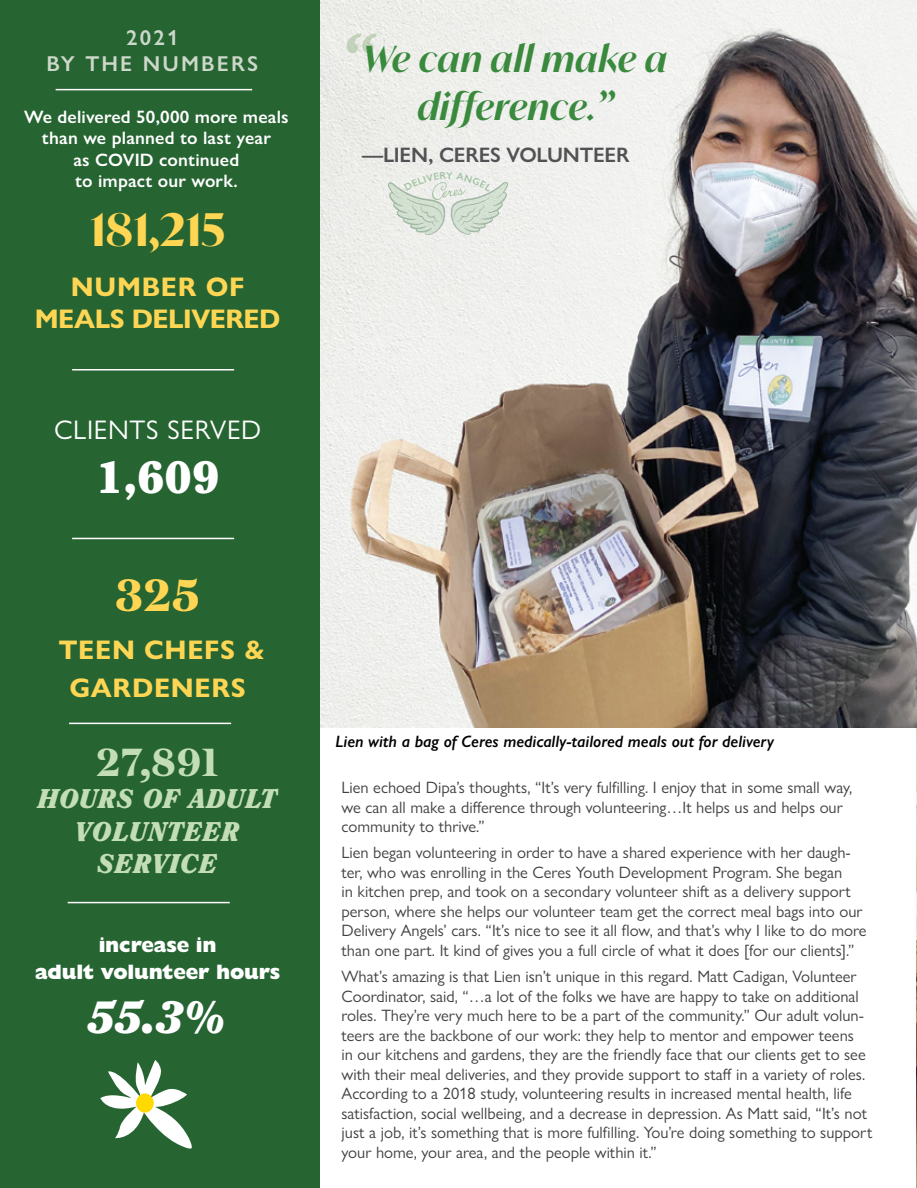
<style>
.page{position:relative;width:917px;height:1188px;background:#fff}
.page>*{position:absolute;margin:0;border:0;box-sizing:border-box;transform-origin:0 0}
.t1{font:700 45px "Ivy Mode";color:#ffd654}
.t2{font:900 45px "Clearface Std";color:#fff}
.t3{font:italic 900 45px "Clearface Std";color:#fff}
.t4{font:45px "Domaine Text Black Test";color:#ffd654}
.t5{font:39px "Domaine Text Black Test";color:#c3deb7}
.t6{font:italic 600 36px/48px "Ivy Mode";letter-spacing:.02em;color:#3a8a3e}
.t7{font:italic 900 27px/32.4px "Clearface Std";letter-spacing:.025em;color:#c3deb7;text-align:center}
.t8{font:700 27px/32.4px "Gill Sans Nova";letter-spacing:-.02em;color:#ffd654;text-align:center}
.t9{font:700 27px/37.8px "Gill Sans Nova";letter-spacing:.025em;color:#ffd654;text-align:center}
.t10{font:27px "Gill Sans Nova";letter-spacing:.025em;color:#fff}
.t11{font:600 21.6px/26px "Gill Sans Nova";letter-spacing:.1em;color:#cdd8ca;text-align:center}
.t12{font:800 21px/27px "Gill Sans Nova";letter-spacing:-.01em;color:#fff;text-align:center}
.t13{font:600 21px "Gill Sans Nova";letter-spacing:-.01em;color:#515254}
.t14{font:600 18px/21.6px "Gill Sans Nova";letter-spacing:.01em;color:#fff;text-align:center}
.t15{font:16.5px/19.5px "Gill Sans Nova";color:#414042}
.t16{font:italic 600 16.5px "Gill Sans Nova";color:#000}
.s1{font-family:"Gill Sans Nova";font-size:73.5px;color:#a5bf99}
.s2{font-size:40.5px}
</style>
<div class="page">
<img style="left:916px;top:728px;width:1px;height:460px">
<img style="left:320px;top:0;width:597px;height:728px">
<div style="left:0;top:0;width:320px;height:1188px;background:#266432"></div>
<hr style="left:56px;top:89px;width:196px;height:1px;background:#fff">
<hr style="left:72px;top:369px;width:162px;height:1px;background:#fff">
<hr style="left:69px;top:723px;width:162px;height:1px;background:#fff">
<hr style="left:68px;top:902px;width:162px;height:1px;background:#fff">
<hr style="left:72px;top:538px;width:162px;height:1px;background:#fff">
<svg style="left:100px;top:1060px;width:92px;height:89px"></svg>
<div style="left:136px;top:1093px;width:18px;height:20px;background:#ffd900;border-radius:50%"></div>
<svg style="left:388px;top:172px;width:120px;height:63px;background:#dbe3da"></svg>
<h3 class="t11" style="left:46px;top:24px;width:213px">2021<br>BY THE NUMBERS</h3>
<p class="t14" style="left:24px;top:105px;width:266px">We delivered 50,000 more meals than we planned to last year<br>as COVID continued<br>to impact our work.</p>
<h1 class="t1" style="left:90px;top:199px;width:137px">181,215</h1>
<h3 class="t8" style="left:35px;top:271px;width:247px">NUMBER OF<br>MEALS DELIVERED</h3>
<h3 class="t10" style="left:54px;top:413px;width:209px">CLIENTS SERVED</h3>
<h1 class="t2" style="left:96px;top:449px;width:125px">1,609</h1>
<h1 class="t4" style="left:115px;top:565px;width:87px">325</h1>
<h3 class="t9" style="left:59px;top:631px;width:208px">TEEN CHEFS &amp;<br>GARDENERS</h3>
<h2 class="t5" style="left:97px;top:736px;width:124px">27,891</h2>
<h3 class="t7" style="left:38px;top:783px;width:241px">HOURS OF ADULT<br>VOLUNTEER<br>SERVICE</h3>
<p class="t12" style="left:35px;top:932px;width:247px">increase in<br>adult volunteer hours</p>
<h1 class="t3" style="left:88px;top:990px;width:140px">55.3%</h1>
<h3 class="t6" style="left:417px;top:34px;width:251px;text-indent:-76px"><span class="s1">“</span>We can all make a difference.<span class="s2">”</span></h3>
<p class="t13" style="left:362px;top:141px;width:269px">—LIEN, CERES VOLUNTEER</p>
<p class="t16" style="left:335px;top:731px;width:440px">Lien with a bag of Ceres medically-tailored meals out for delivery</p>
<p class="t15" style="left:341px;top:778px;width:512px">Lien echoed Dipa’s thoughts, “It’s very fulfilling. I enjoy that in some small way, we can all make a difference through volunteering…It helps us and helps our community to thrive.”</p>
<p class="t15" style="left:341px;top:843px;width:526px">Lien began volunteering in order to have a shared experience with her daugh&shy;ter, who was enrolling in the Ceres Youth Development Program. She began<br>in kitchen prep, and took on a secondary volunteer shift as a delivery support person, where she helps our volunteer team get the correct meal bags into our Delivery Angels’ cars. “It’s nice to see it all flow, and that’s why I like to do more than one part. It kind of gives you a full circle of what it does [for our clients].”</p>
<p class="t15" style="left:341px;top:967px;width:532px">What’s amazing is that Lien isn’t unique in this regard. Matt Cadigan, Volunteer Coordinator, said, “…a lot of the folks we have are happy to take on additional roles. They’re very much here to be a part of the community.” Our adult volun&shy;teers are the backbone of our work: they help to mentor and empower teens<br>in our kitchens and gardens, they are the friendly face that our clients get to see with their meal deliveries, and they provide support to staff in a variety of roles.<br>According to a 2018 study, volunteering results in increased mental health, life satisfaction, social wellbeing, and a decrease in depression. As Matt said, “It’s not just a job, it’s something that is more fulfilling. You’re doing something to support your home, your area, and the people within it.”</p>
</div>
